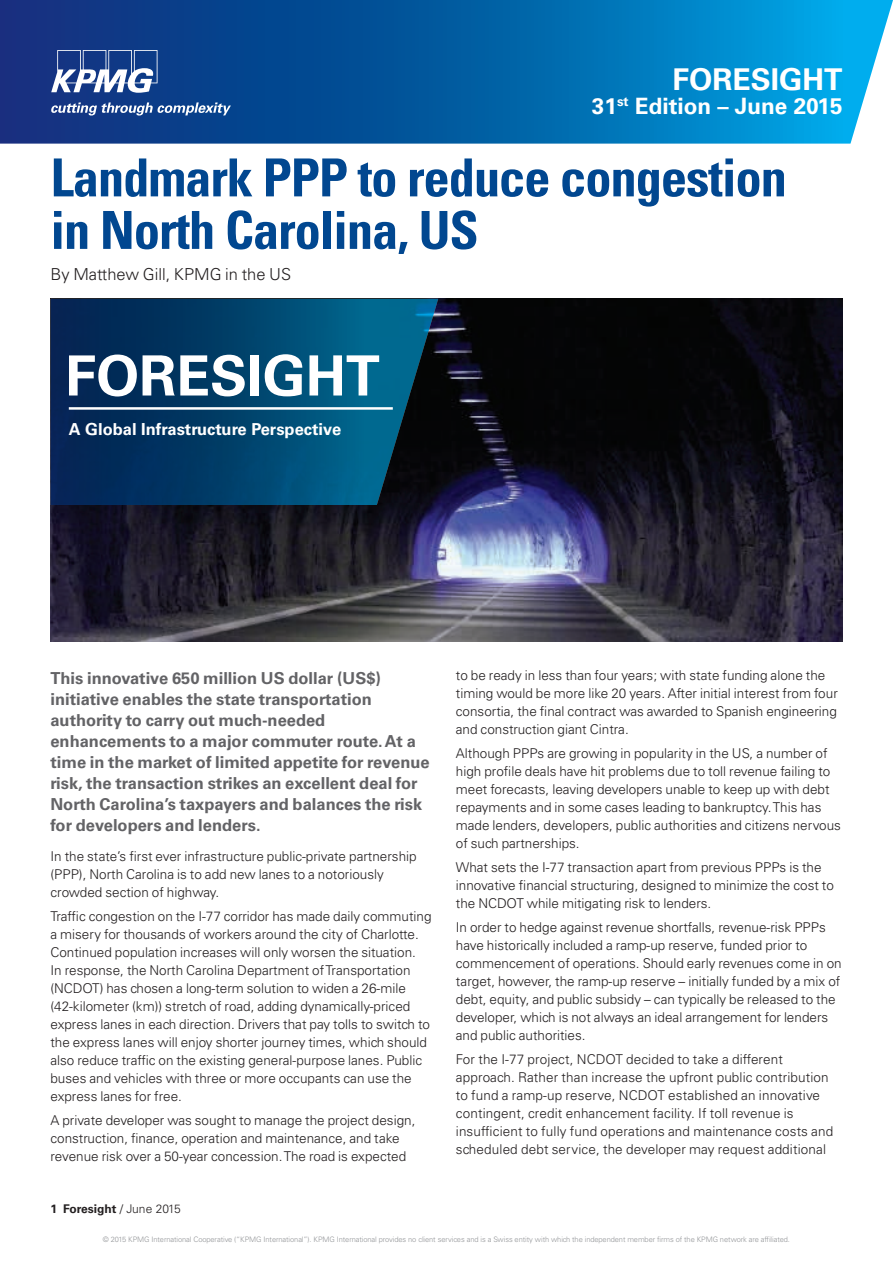
<style>
.page{position:relative;width:893px;height:1263px;background:#fff}
.page>*{position:absolute;margin:0;border:0;box-sizing:border-box;transform-origin:0 0}
.t1{font:700 55.5px "Univers LT Std";color:#fff}
.t2{font:700 condensed 52.5px/52.5px "Univers LT Std";letter-spacing:-.02em;color:#014790}
.t3{font:700 30px "Univers LT Std";color:#fff}
.t4{font:700 22.5px "Univers LT Std";color:#fff}
.t5{font:700 16.5px/21px "Univers LT Std";color:#636366}
.t6{font:700 16.5px "Univers LT Std";color:#fff}
.t7{font:300 16.5px "Univers LT Std";color:#231f20}
.t8{font:300 13.5px/18px "Univers LT Std";color:#231f20}
.t9{font:700 12px "Univers LT Std";color:#231f20}
.t10{font:300 7.5px "Univers LT Std";letter-spacing:-.015em;color:#939598}
.s1{font-weight:300}
</style>
<div class="page">
<svg style="left:0;top:0;width:893px;height:144px;background:#0a69ad"></svg>
<svg style="left:51px;top:50px;width:180px;height:66px;background:#3c629f"></svg>
<img style="left:50px;top:299px;width:792px;height:343px">
<svg style="left:50px;top:299px;width:388px;height:206px;background:#013e66"></svg>
<hr style="left:69px;top:407px;width:324px;height:3px;background:#fff">
<h3 class="t3" style="left:672px;top:61px;width:172px">FORESIGHT</h3>
<h3 class="t4" style="left:592px;top:92px;width:252px">31<sup>st</sup> Edition – June 2015</h3>
<h2 class="t2" style="left:50px;top:151px;width:738px">Landmark PPP to reduce congestion in North Carolina, US</h2>
<p class="t7" style="left:50px;top:265px;width:242px">By Matthew Gill, KPMG in the US</p>
<h1 class="t1" style="left:65px;top:343px;width:316px">FORESIGHT</h1>
<p class="t6" style="left:69px;top:419px;width:274px">A Global Infrastructure Perspective</p>
<p class="t5" style="left:50px;top:667px;width:381px">This innovative 650 million US dollar (US$) initiative enables the state transportation authority to carry out much-needed enhancements to a major commuter route. At a time in the market of limited appetite for revenue risk, the transaction strikes an excellent deal for North Carolina’s taxpayers and balances the risk for developers and lenders.</p>
<p class="t8" style="left:50px;top:847px;width:368px">In the state’s first ever infrastructure public-private partnership (PPP), North Carolina is to add new lanes to a notoriously crowded section of highway.</p>
<p class="t8" style="left:50px;top:907px;width:383px">Traffic congestion on the I-77 corridor has made daily commuting a misery for thousands of workers around the city of Charlotte.<br>Continued population increases will only worsen the situation.<br>In response, the North Carolina Department of Transportation (NCDOT) has chosen a long-term solution to widen a 26-mile (42-kilometer (km)) stretch of road, adding dynamically-priced express lanes in each direction. Drivers that pay tolls to switch to the express lanes will enjoy shorter journey times, which should also reduce traffic on the existing general-purpose lanes. Public buses and vehicles with three or more occupants can use the express lanes for free.</p>
<p class="t8" style="left:50px;top:1111px;width:366px">A private developer was sought to manage the project design, construction, finance, operation and maintenance, and take revenue risk over a 50-year concession. The road is expected</p>
<p class="t9" style="left:50px;top:1201px;width:132px">1 Foresight <span class="s1">/ June 2015</span></p>
<p class="t8" style="left:456px;top:667px;width:383px">to be ready in less than four years; with state funding alone the timing would be more like 20 years. After initial interest from four consortia, the final contract was awarded to Spanish engineering and construction giant Cintra.</p>
<p class="t8" style="left:456px;top:745px;width:387px">Although PPPs are growing in popularity in the US, a number of high profile deals have hit problems due to toll revenue failing to meet forecasts, leaving developers unable to keep up with debt repayments and in some cases leading to bankruptcy. This has made lenders, developers, public authorities and citizens nervous of such partnerships.</p>
<p class="t8" style="left:456px;top:859px;width:380px">What sets the I-77 transaction apart from previous PPPs is the innovative financial structuring, designed to minimize the cost to the NCDOT while mitigating risk to lenders.</p>
<p class="t8" style="left:456px;top:919px;width:387px">In order to hedge against revenue shortfalls, revenue-risk PPPs have historically included a ramp-up reserve, funded prior to commencement of operations. Should early revenues come in on target, however, the ramp-up reserve – initially funded by a mix of debt, equity, and public subsidy – can typically be released to the developer, which is not always an ideal arrangement for lenders and public authorities.</p>
<p class="t8" style="left:456px;top:1051px;width:379px">For the I-77 project, NCDOT decided to take a different approach. Rather than increase the upfront public contribution to fund a ramp-up reserve, NCDOT established an innovative contingent, credit enhancement facility. If toll revenue is insufficient to fully fund operations and maintenance costs and scheduled debt service, the developer may request additional</p>
<p class="t10" style="left:103px;top:1235px;width:688px">© 2015 KPMG International Cooperative (“KPMG International”). KPMG International provides no client services and is a Swiss entity with which the independent member firms of the KPMG network are affiliated.</p>
</div>
